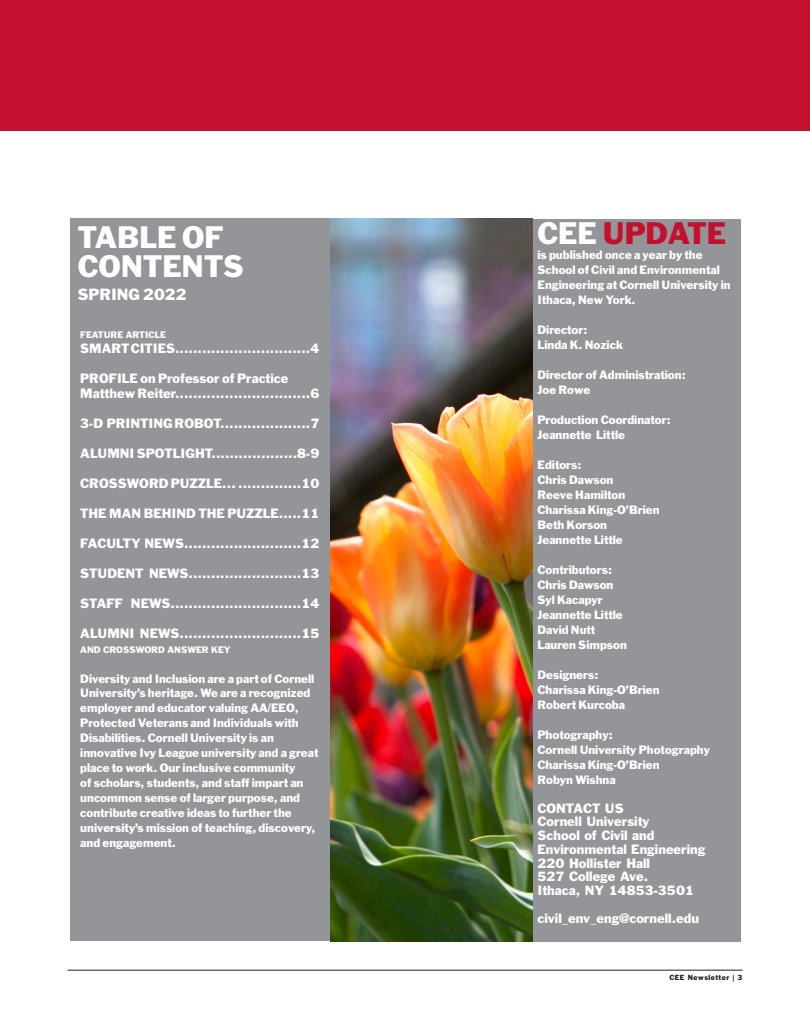
<style>
.page{position:relative;width:810px;height:1035px;background:#fff}
.page>*{position:absolute;margin:0;border:0;box-sizing:border-box;transform-origin:0 0}
.t1{font:28.75px/30px "Franklin Gothic Std";color:#fff}
.t2{font:28.75px "Franklin Gothic Std";color:#c3102f}
.t3{font:15px "Franklin Gothic Std";color:#fff}
.t4{font:12.5px/13.8px "Franklin Gothic Std";color:#fff}
.t5{font:12.5px "Franklin Gothic Std";color:#fff}
.t6{font:11.25px/15px "Franklin Gothic Std";color:#fff}
.t7{font:8.75px "Franklin Gothic Std";color:#fff}
.t8{font:6.88px "Franklin Gothic Std";letter-spacing:.06em;color:#231f20}
.s1{font-style:inherit}
.s2{color:#fff}
</style>
<div class="page">
<hr style="left:68px;top:970px;width:674px;height:1px;background:#231f20">
<div style="left:0;top:0;width:810px;height:131px;background:#c3102f"></div>
<div style="left:527px;top:219px;width:215px;height:722px;background:#939598"></div>
<div style="left:70px;top:218px;width:445px;height:723px;background:#939598"></div>
<img style="left:330px;top:218px;width:202px;height:723px">
<h2 class="t1" style="left:78px;top:221px;width:168px">TABLE OF<br>CONTENTS</h2>
<h2 class="t3" style="left:78px;top:285px;width:110px">SPRING 2022</h2>
<p class="t7" style="left:80px;top:329px;width:87px">FEATURE ARTICLE</p>
<p class="t4" style="left:80px;top:341px;width:241px">SMART CITIES..............................4</p>
<p class="t4" style="left:80px;top:370px;width:241px;line-height:15px">PROFILE on Professor of Practice<br>Matthew Reiter..............................6</p>
<p class="t4" style="left:80px;top:416px;width:241px">3-D PRINTING ROBOT....................7</p>
<p class="t4" style="left:80px;top:446px;width:241px">ALUMNI SPOTLIGHT...................8-9</p>
<p class="t4" style="left:80px;top:476px;width:241px"><span class="s1">CROSSWORD PUZZLE</span>... ..............10</p>
<p class="t4" style="left:80px;top:506px;width:241px">THE MAN BEHIND THE PUZZLE.....11</p>
<p class="t4" style="left:80px;top:536px;width:241px">FACULTY NEWS..........................12</p>
<p class="t4" style="left:80px;top:566px;width:241px">STUDENT NEWS.........................13</p>
<p class="t4" style="left:80px;top:596px;width:241px">STAFF NEWS.............................14</p>
<p class="t5" style="left:80px;top:625px;width:241px">ALUMNI NEWS...........................15</p>
<p class="t7" style="left:80px;top:644px;width:152px">AND CROSSWORD ANSWER KEY</p>
<p class="t6" style="left:80px;top:671px;width:240px">Diversity and Inclusion are a part of Cornell University’s heritage. We are a recognized employer and educator valuing AA/EEO, Protected Veterans and Individuals with Disabilities. Cornell University is an innovative Ivy League university and a great place to work. Our inclusive community<br>of scholars, students, and staff impart an uncommon sense of larger purpose, and contribute creative ideas to further the university’s mission of teaching, discovery, and engagement.</p>
<p class="t2" style="left:538px;top:215px;width:190px"><span class="s2">CEE</span> UPDATE</p>
<p class="t6" style="left:538px;top:247px;width:195px">is published once a year by the<br>School of Civil and Environmental<br>Engineering at Cornell University in<br>Ithaca, New York.</p>
<p class="t6" style="left:538px;top:322px;width:87px">Director:<br>Linda K. Nozick</p>
<p class="t6" style="left:538px;top:367px;width:150px">Director of Administration:<br>Joe Rowe</p>
<p class="t6" style="left:538px;top:412px;width:135px">Production Coordinator:<br>Jeannette Little</p>
<p class="t6" style="left:538px;top:457px;width:124px">Editors:<br>Chris Dawson<br>Reeve Hamilton<br>Charissa King-O’Brien<br>Beth Korson<br>Jeannette Little</p>
<p class="t6" style="left:538px;top:562px;width:91px">Contributors:<br>Chris Dawson<br>Syl Kacapyr<br>Jeannette Little<br>David Nutt<br>Lauren Simpson</p>
<p class="t6" style="left:538px;top:667px;width:124px">Designers:<br>Charissa King-O’Brien<br>Robert Kurcoba</p>
<p class="t6" style="left:538px;top:727px;width:174px">Photography:<br>Cornell University Photography<br>Charissa King-O’Brien<br>Robyn Wishna</p>
<p class="t4" style="left:538px;top:801px;width:170px">CONTACT US<br>Cornell University<br>School of Civil and<br>Environmental Engineering<br>220 Hollister Hall<br>527 College Ave.<br>Ithaca, NY 14853-3501</p>
<p class="t4" style="left:538px;top:911px;width:163px">civil_env_eng@cornell.edu</p>
<p class="t8" style="left:670px;top:973px;width:74px">CEE Newsletter | 3</p>
</div>
